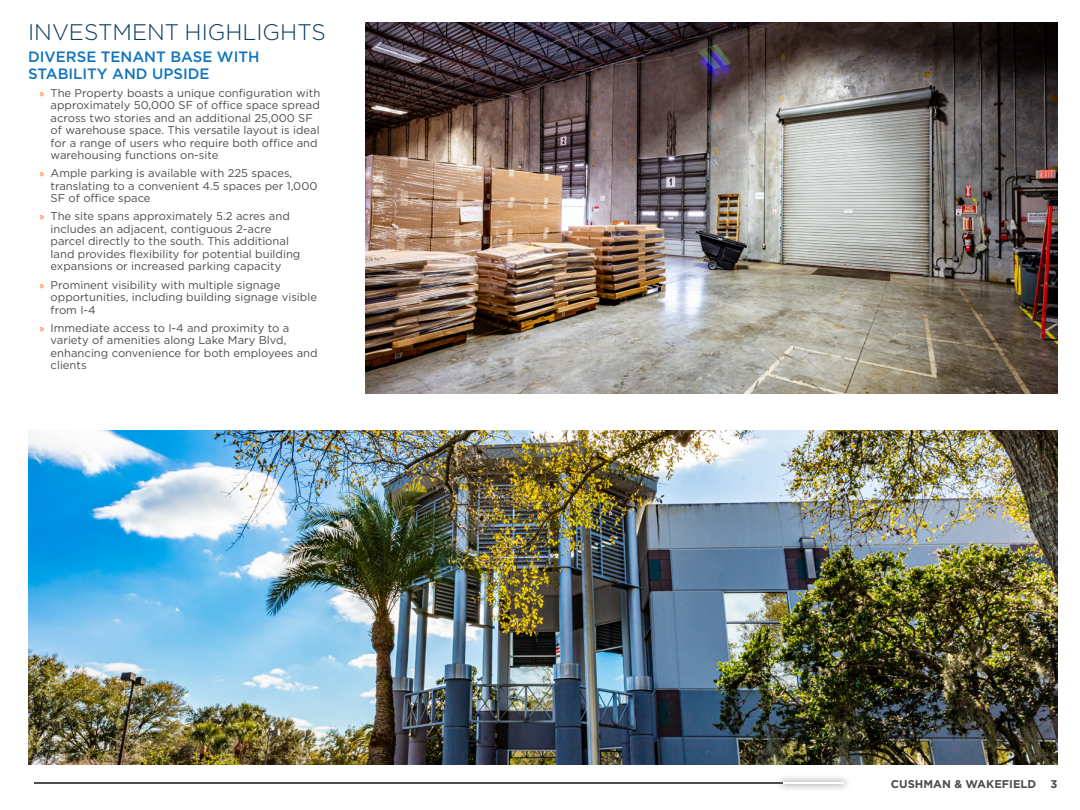
<style>
.page{position:relative;width:1080px;height:810px;background:#fff}
.page>*{position:absolute;margin:0;border:0;box-sizing:border-box;transform-origin:0 0}
.Section_Head{font:300 22.5px "Gotham";color:#083a5f}
.Subhead{font:500 15px/16.2px "Gotham";color:#1074bc}
.t1{font:11.25px/12.5px "Gotham";color:#4b4c4d}
.t2{font:700 11.25px "Gotham";color:#4b4c4d}
.s1{font-family:"Myriad Pro";color:#f26728}
</style>
<div class="page">
<img style="left:28px;top:431px;width:1030px;height:334px">
<div style="left:775px;top:774px;width:77px;height:18px;background:#231f20;opacity:.5"></div>
<hr style="left:782px;top:782px;width:62px;height:2px;background:#fff">
<hr style="left:34px;top:782px;width:748px;height:2px;background:#4b4c4d">
<img style="left:365px;top:22px;width:692px;height:372px">
<p class="Section_Head" style="left:28px;top:18px;width:299px">INVESTMENT HIGHLIGHTS</p>
<p class="Subhead" style="left:28px;top:49px;width:233px">DIVERSE TENANT BASE WITH<br>STABILITY AND UPSIDE</p>
<p class="t1" style="left:51px;top:86px;width:271px;text-indent:-11px"><span class="s1">»</span> The Property boasts a unique configuration with approximately 50,000 SF of office space spread across two stories and an additional 25,000 SF of warehouse space. This versatile layout is ideal for a range of users who require both office and warehousing functions on-site</p>
<p class="t1" style="left:51px;top:167px;width:268px;text-indent:-11px"><span class="s1">»</span> Ample parking is available with 225 spaces, translating to a convenient 4.5 spaces per 1,000<br>SF of office space</p>
<p class="t1" style="left:51px;top:210px;width:251px;text-indent:-11px"><span class="s1">»</span> The site spans approximately 5.2 acres and includes an adjacent, contiguous 2-acre parcel directly to the south. This additional land provides flexibility for potential building expansions or increased parking capacity</p>
<p class="t1" style="left:51px;top:278px;width:268px;text-indent:-11px"><span class="s1">»</span> Prominent visibility with multiple signage opportunities, including building signage visible from I-4</p>
<p class="t1" style="left:51px;top:321px;width:269px;text-indent:-11px"><span class="s1">»</span> Immediate access to I-4 and proximity to a variety of amenities along Lake Mary Blvd, enhancing convenience for both employees and clients</p>
<p class="t2" style="left:891px;top:776px;width:147px">CUSHMAN &amp; WAKEFIELD</p>
<p class="t2" style="left:1051px;top:776px;width:8px">3</p>
</div>
